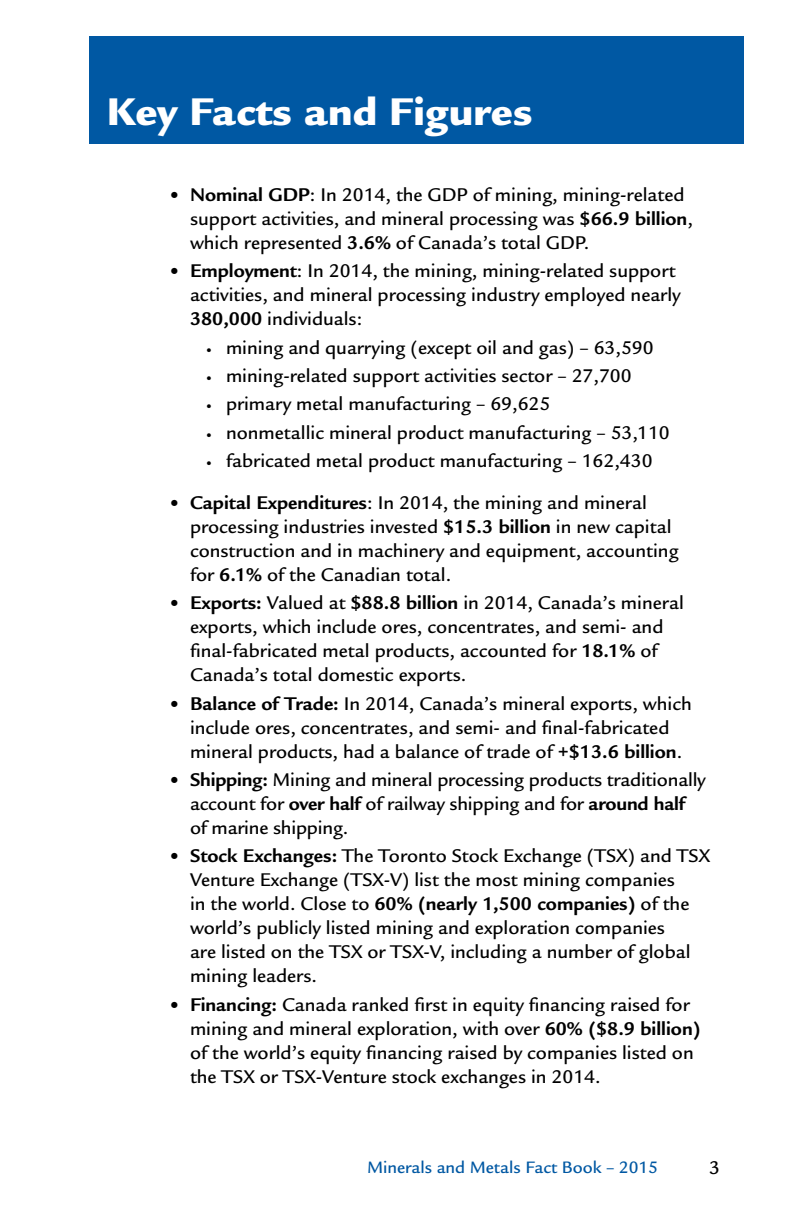
<style>
.page{position:relative;width:792px;height:1224px;background:#fff}
.page>*{position:absolute;margin:0;border:0;box-sizing:border-box;transform-origin:0 0}
.t1{font:900 42px "Legacy Sans Std";color:#fff}
.t2{font:500 20px/24px "Legacy Sans Std";color:#000}
.t3{font:500 18px "Legacy Sans Std";color:#0058a3}
.s1{font-weight:900;font-size:32px}
.s2{font-weight:700}
.s3{font-weight:900}
</style>
<div class="page">
<div style="left:89px;top:36px;width:654px;height:108px;background:#0058a3"></div>
<h1 class="t1" style="left:107px;top:87px;width:427px">Key Facts and Figures</h1>
<p class="t2" style="left:190px;top:183px;width:504px;text-indent:-20px"><span class="s1">·</span> <span class="s2">Nominal GDP</span>: In 2014, the GDP of mining, mining-related support activities, and mineral processing was <span class="s2">$66.9 billion</span>, which represented <span class="s2">3.6%</span> of Canada’s total GDP.</p>
<p class="t2" style="left:190px;top:259px;width:492px;text-indent:-20px"><span class="s1">·</span> <span class="s2">Employment</span>: In 2014, the mining, mining-related support activities, and mineral processing industry employed nearly<br><span class="s2">380,000</span> individuals:</p>
<p class="t2" style="left:206px;top:333px;width:465px;line-height:28.4px"><span class="s3">·</span> mining and quarrying (except oil and gas) – 63,590<br><span class="s3">·</span> mining-related support activities sector – 27,700<br><span class="s3">·</span> primary metal manufacturing – 69,625<br><span class="s3">·</span> nonmetallic mineral product manufacturing – 53,110 <span class="s3">·</span> fabricated metal product manufacturing – 162,430</p>
<p class="t2" style="left:190px;top:491px;width:490px;text-indent:-20px"><span class="s1">·</span> <span class="s2">Capital Expenditures</span>: In 2014, the mining and mineral processing industries invested <span class="s2">$15.3 billion</span> in new capital construction and in machinery and equipment, accounting for <span class="s2">6.1%</span> of the Canadian total.</p>
<p class="t2" style="left:190px;top:591px;width:495px;text-indent:-20px"><span class="s1">·</span> <span class="s2">Exports:</span> Valued at <span class="s2">$88.8 billion</span> in 2014, Canada’s mineral exports, which include ores, concentrates, and semi- and final-fabricated metal products, accounted for <span class="s2">18.1%</span> of Canada’s total domestic exports.</p>
<p class="t2" style="left:170px;top:691px;width:523px;text-align:center"><span class="s1">·</span> <span class="s2">Balance of Trade:</span> In 2014, Canada’s mineral exports, which include ores, concentrates, and semi- and final-fabricated mineral products, had a balance of trade of <span class="s2">+$13.6 billion</span>.</p>
<p class="t2" style="left:190px;top:768px;width:517px;text-indent:-20px"><span class="s1">·</span> <span class="s2">Shipping:</span> Mining and mineral processing products traditionally account for <span class="s2">over half</span> of railway shipping and for <span class="s2">around half </span>of marine shipping.</p>
<p class="t2" style="left:190px;top:844px;width:522px;text-indent:-20px"><span class="s1">·</span> <span class="s2">Stock Exchanges:</span> The Toronto Stock Exchange (TSX) and TSX Venture Exchange (TSX-V) list the most mining companies<br>in the world. Close to <span class="s2">60% (nearly 1,500 companies)</span> of the world’s publicly listed mining and exploration companies<br>are listed on the TSX or TSX-V, including a number of global mining leaders.</p>
<p class="t2" style="left:190px;top:992px;width:512px;text-indent:-20px"><span class="s1">·</span> <span class="s2">Financing:</span> Canada ranked first in equity financing raised for mining and mineral exploration, with over <span class="s2">60% ($8.9 billion) </span>of the world’s equity financing raised by companies listed on the TSX or TSX-Venture stock exchanges in 2014.</p>
<p class="t3" style="left:367px;top:1157px;width:293px">Minerals and Metals Fact Book – 2015</p>
<p class="t2" style="left:709px;top:1156px;width:12px">3</p>
</div>
